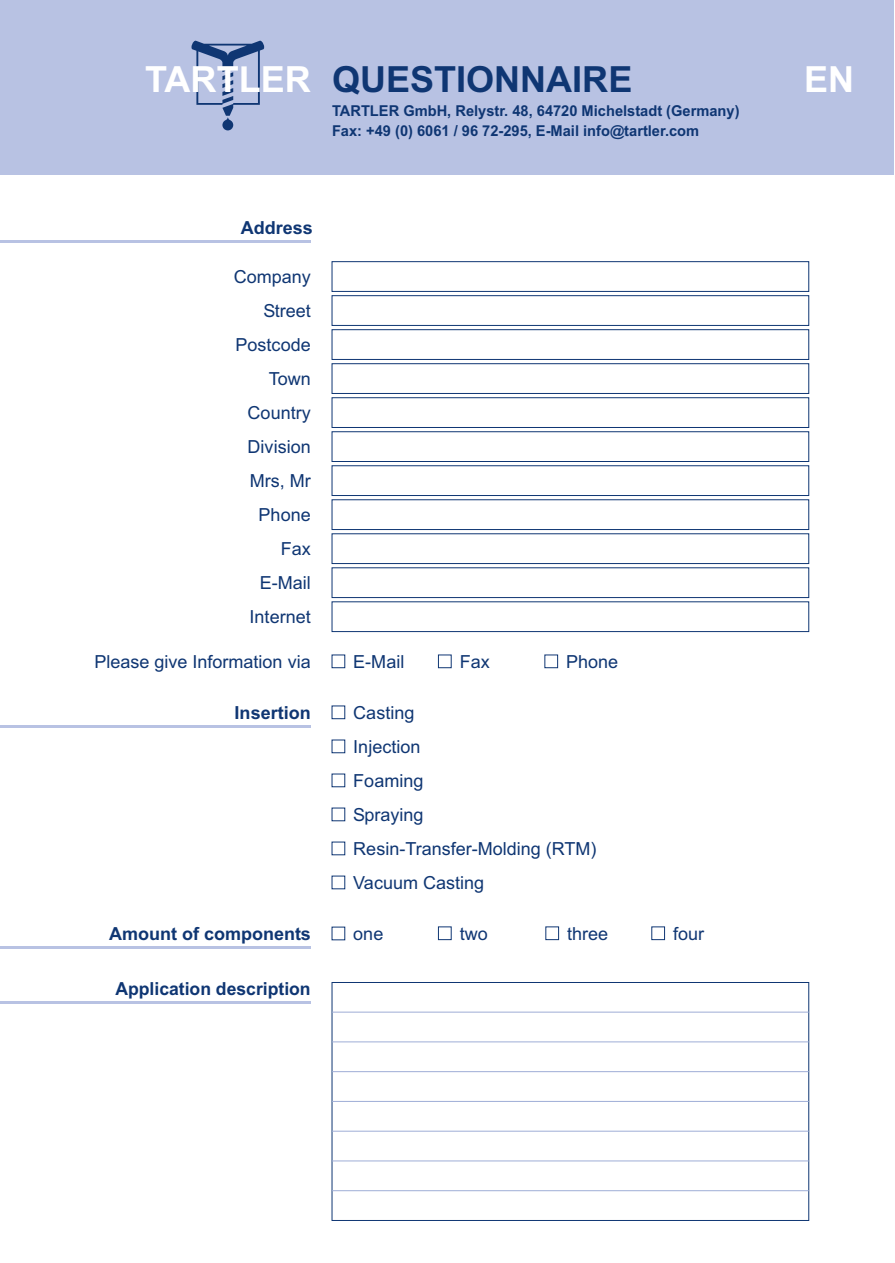
<style>
.page{position:relative;width:895px;height:1263px;background:#fff}
.page>*{position:absolute;margin:0;border:0;box-sizing:border-box;transform-origin:0 0}
.t1{font:700 36px "Arial";color:#0f3673}
.t2{font:700 36px "Arial";color:#fff}
.t3{font:18px/34px "Arial";color:#0f3673}
.t4{font:700 18px "Arial";color:#0f3673}
.t5{font:700 15px/20.7px "Arial";color:#0f3673}
.s1{color:#fff}
</style>
<div class="page">
<svg style="left:331px;top:706px;width:14px;height:13px"></svg>
<svg style="left:331px;top:927px;width:14px;height:13px"></svg>
<svg style="left:438px;top:926px;width:13px;height:14px"></svg>
<svg style="left:331px;top:740px;width:14px;height:13px"></svg>
<svg style="left:545px;top:926px;width:13px;height:14px"></svg>
<svg style="left:331px;top:774px;width:14px;height:13px"></svg>
<svg style="left:651px;top:926px;width:13px;height:14px"></svg>
<svg style="left:331px;top:808px;width:14px;height:13px"></svg>
<svg style="left:331px;top:842px;width:14px;height:13px"></svg>
<svg style="left:331px;top:876px;width:14px;height:13px"></svg>
<hr style="left:0;top:725px;width:310px;height:2px;background:#b8c2e3">
<hr style="left:0;top:946px;width:310px;height:2px;background:#b8c2e3">
<hr style="left:0;top:240px;width:310px;height:3px;background:#b8c2e3">
<svg style="left:331px;top:261px;width:477px;height:371px"></svg>
<svg style="left:331px;top:655px;width:14px;height:13px"></svg>
<svg style="left:438px;top:655px;width:13px;height:13px"></svg>
<svg style="left:544px;top:655px;width:13px;height:13px"></svg>
<svg style="left:331px;top:982px;width:477px;height:239px"></svg>
<hr style="left:332px;top:1012px;width:476px;height:1px;background:#9eadd6">
<hr style="left:332px;top:1042px;width:476px;height:1px;background:#9eadd6">
<hr style="left:332px;top:1071px;width:476px;height:1px;background:#9eadd6">
<hr style="left:332px;top:1101px;width:476px;height:1px;background:#9eadd6">
<hr style="left:332px;top:1131px;width:476px;height:1px;background:#9eadd6">
<hr style="left:332px;top:1161px;width:476px;height:1px;background:#9eadd6">
<hr style="left:332px;top:1190px;width:476px;height:1px;background:#9eadd6">
<hr style="left:0;top:1002px;width:310px;height:2px;background:#b8c2e3">
<div style="left:0;top:0;width:893px;height:174px;background:#b8c2e3"></div>
<svg style="left:191px;top:40px;width:74px;height:90px"></svg>
<h1 class="t1" style="left:145px;top:65px;width:488px"><span class="s1">TARTLER</span> QUESTIONNAIRE</h1>
<h1 class="t2" style="left:803px;top:65px;width:52px">EN</h1>
<p class="t5" style="left:332px;top:101px;width:409px">TARTLER GmbH, Relystr. 48, 64720 Michelstadt (Germany)<br>Fax: +49 (0) 6061 / 96 72-295, E-Mail info@tartler.com</p>
<p class="t4" style="left:240px;top:221px;width:74px">Address</p>
<p class="t3" style="left:234px;top:261px;width:78px;text-align:right">Company<br>Street<br>Postcode<br>Town<br>Country<br>Division<br>Mrs, Mr<br>Phone<br>Fax<br>E-Mail<br>Internet</p>
<p class="t3" style="left:94px;top:646px;width:218px">Please give Information via</p>
<p class="t3" style="left:353px;top:646px;width:52px">E-Mail</p>
<p class="t3" style="left:459px;top:646px;width:32px">Fax</p>
<p class="t3" style="left:566px;top:646px;width:54px">Phone</p>
<p class="t4" style="left:234px;top:706px;width:78px">Insertion</p>
<p class="t4" style="left:109px;top:927px;width:203px">Amount of components</p>
<p class="t4" style="left:115px;top:982px;width:197px">Application description</p>
<p class="t3" style="left:353px;top:697px;width:245px">Casting<br>Injection<br>Foaming<br>Spraying<br>Resin-Transfer-Molding (RTM)<br>Vacuum Casting</p>
<p class="t3" style="left:353px;top:918px;width:32px">one</p>
<p class="t3" style="left:459px;top:918px;width:30px">two</p>
<p class="t3" style="left:566px;top:918px;width:43px">three</p>
<p class="t3" style="left:672px;top:918px;width:33px">four</p>
</div>
